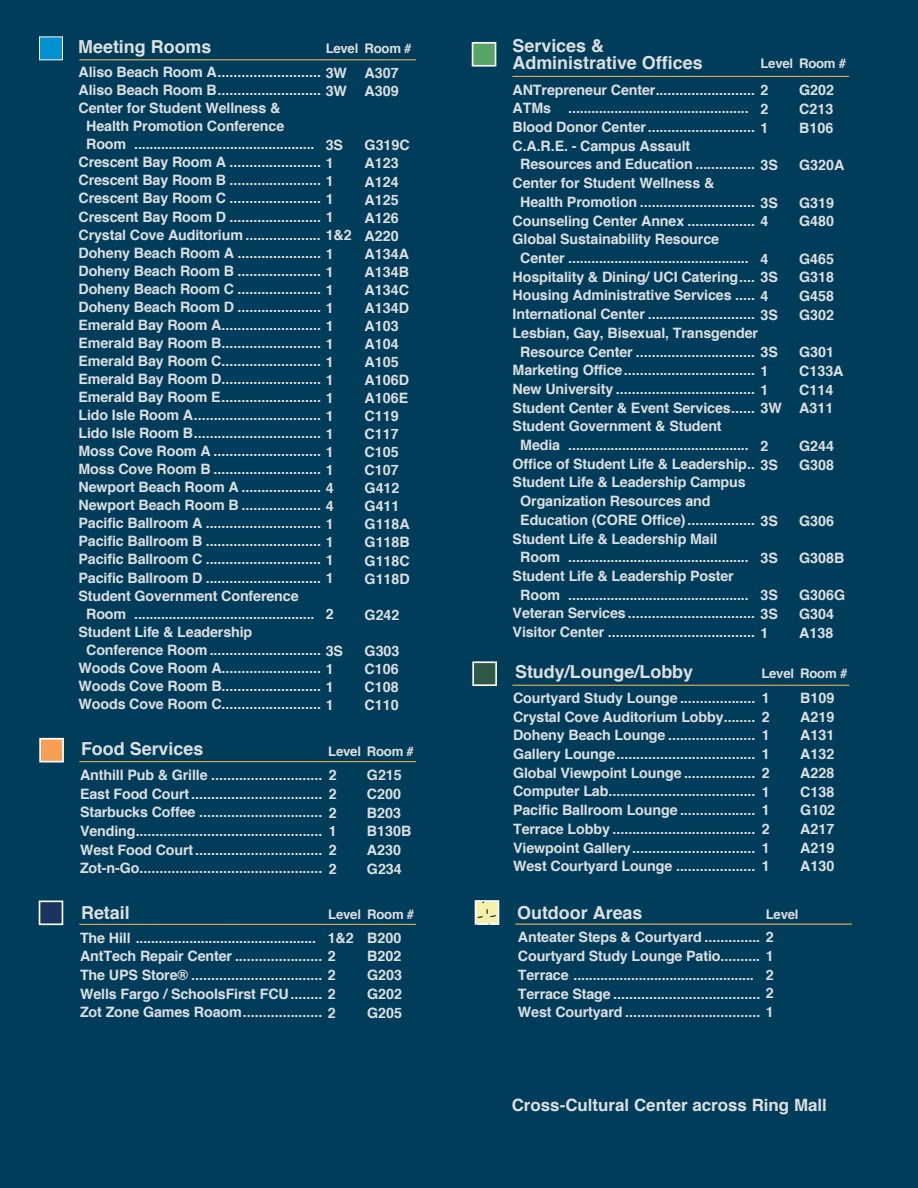
<style>
.page{position:relative;width:918px;height:1188px;background:#003d5b}
.page>*{position:absolute;margin:0;border:0;box-sizing:border-box;transform-origin:0 0}
.t1{font:700 17.85px/16.5px "Helvetica";color:#dedfe0}
.t2{font:700 16.95px "Helvetica";color:#dedfe0}
.t3{font:700 14.25px/18px "Helvetica";letter-spacing:-.01em;color:#dedfe0}
.t4{font:700 13.2px "Helvetica";letter-spacing:-.02em;color:#dedfe0}
</style>
<div class="page">
<div style="left:40px;top:37px;width:22px;height:23px;background:#0091d1"></div>
<div style="left:39px;top:37px;width:24px;height:23px;border:1px solid #fff"></div>
<hr style="left:79px;top:59px;width:337px;height:1px;background:#fbb04b">
<div style="left:473px;top:43px;width:23px;height:23px;background:#57a464"></div>
<div style="left:472px;top:42px;width:24px;height:25px;border:2px solid #fff"></div>
<hr style="left:512px;top:76px;width:337px;height:1px;background:#fbb04b">
<div style="left:475px;top:900px;width:24px;height:25px;border:2px solid #fff"></div>
<svg style="left:477px;top:903px;width:20px;height:19px"></svg>
<div style="left:475px;top:901px;width:24px;height:23px;border:1px solid #fff"></div>
<hr style="left:515px;top:924px;width:337px;height:1px;background:#fbb04b">
<div style="left:40px;top:739px;width:23px;height:23px;background:#f89e53"></div>
<div style="left:39px;top:738px;width:25px;height:24px;border:2px solid #fff"></div>
<hr style="left:79px;top:761px;width:337px;height:1px;background:#fbb04b">
<div style="left:40px;top:901px;width:22px;height:23px;background:#1b335f"></div>
<div style="left:39px;top:901px;width:24px;height:24px;border:2px solid #fff"></div>
<hr style="left:79px;top:924px;width:337px;height:1px;background:#fbb04b">
<div style="left:473px;top:662px;width:23px;height:23px;background:#305a47"></div>
<div style="left:472px;top:661px;width:25px;height:25px;border:2px solid #fff"></div>
<hr style="left:512px;top:685px;width:337px;height:1px;background:#fbb04b">
<p class="t1" style="left:78px;top:39px;width:135px">Meeting Rooms</p>
<p class="t4" style="left:326px;top:38px;width:87px">Level Room #</p>
<p class="t3" style="left:79px;top:63px;width:270px">Aliso Beach Room A.......................... 3W<br>Aliso Beach Room B.......................... 3W</p>
<p class="t3" style="left:86px;top:99px;width:230px;text-indent:-8px">Center for Student Wellness &amp;<br>Health Promotion Conference<br>Room ...............................................</p>
<p class="t3" style="left:79px;top:136px;width:275px;text-indent:247px">3S Crescent Bay Room A ....................... 1<br>Crescent Bay Room B ....................... 1<br>Crescent Bay Room C ....................... 1<br>Crescent Bay Room D ....................... 1<br>Crystal Cove Auditorium ................... 1&amp;2<br>Doheny Beach Room A ..................... 1<br>Doheny Beach Room B ..................... 1<br>Doheny Beach Room C ..................... 1<br>Doheny Beach Room D ..................... 1<br>Emerald Bay Room A......................... 1<br>Emerald Bay Room B......................... 1<br>Emerald Bay Room C......................... 1<br>Emerald Bay Room D......................... 1<br>Emerald Bay Room E......................... 1<br>Lido Isle Room A................................ 1<br>Lido Isle Room B................................ 1<br>Moss Cove Room A ........................... 1<br>Moss Cove Room B ........................... 1<br>Newport Beach Room A .................... 4<br>Newport Beach Room B .................... 4<br>Pacific Ballroom A ............................. 1<br>Pacific Ballroom B ............................. 1<br>Pacific Ballroom C ............................. 1<br>Pacific Ballroom D ............................. 1</p>
<p class="t3" style="left:326px;top:606px;width:9px">2</p>
<p class="t3" style="left:79px;top:641px;width:266px;text-indent:8px">Conference Room ............................ 3S Woods Cove Room A......................... 1<br>Woods Cove Room B......................... 1<br>Woods Cove Room C......................... 1</p>
<p class="t3" style="left:79px;top:587px;width:222px">Student Government Conference</p>
<p class="t3" style="left:86px;top:605px;width:230px">Room ...............................................</p>
<p class="t3" style="left:79px;top:623px;width:175px">Student Life &amp; Leadership</p>
<p class="t3" style="left:365px;top:64px;width:36px">A307<br>A309</p>
<p class="t3" style="left:365px;top:137px;width:47px">G319C<br>A123<br>A124<br>A125<br>A126<br>A220<br>A134A<br>A134B<br>A134C<br>A134D<br>A103<br>A104<br>A105<br>A106D<br>A106E<br>C119<br>C117<br>C105<br>C107<br>G412<br>G411<br>G118A<br>G118B<br>G118C<br>G118D</p>
<p class="t3" style="left:365px;top:606px;width:36px">G242</p>
<p class="t3" style="left:365px;top:642px;width:36px;text-align:justify">G303<br>C106<br>C108<br>C110</p>
<p class="t1" style="left:81px;top:741px;width:124px">Food Services</p>
<p class="t4" style="left:328px;top:741px;width:87px">Level Room #</p>
<p class="t3" style="left:80px;top:766px;width:258px;line-height:18.8px;text-align:justify">Anthill Pub &amp; Grille ............................ 2<br>East Food Court ................................. 2<br>Starbucks Coffee ............................... 2<br>Vending............................................... 1<br>West Food Court ................................ 2<br>Zot-n-Go.............................................. 2</p>
<p class="t3" style="left:367px;top:766px;width:46px;line-height:18.8px">G215<br>C200<br>B203<br>B130B<br>A230<br>G234</p>
<p class="t1" style="left:81px;top:905px;width:50px">Retail</p>
<p class="t3" style="left:80px;top:929px;width:238px">The Hill ...............................................</p>
<p class="t4" style="left:328px;top:904px;width:87px">Level Room #</p>
<p class="t3" style="left:80px;top:928px;width:275px;line-height:18.8px;text-indent:248px">1&amp;2<br>AntTech Repair Center ...................... 2<br>The UPS Store® ................................. 2<br>Wells Fargo / SchoolsFirst FCU........ 2<br>Zot Zone Games Roaom.................... 2</p>
<p class="t3" style="left:367px;top:929px;width:36px;line-height:18.8px;text-align:justify">B200<br>B202<br>G203<br>G202<br>G205</p>
<p class="t1" style="left:513px;top:38px;width:192px">Services &amp;<br>Administrative Offices</p>
<p class="t3" style="left:513px;top:100px;width:238px">ATMs ...............................................</p>
<p class="t3" style="left:513px;top:137px;width:179px">C.A.R.E. - Campus Assault</p>
<p class="t3" style="left:513px;top:174px;width:203px">Center for Student Wellness &amp;</p>
<p class="t4" style="left:761px;top:53px;width:87px">Level Room #</p>
<p class="t3" style="left:513px;top:80px;width:257px;line-height:19.5px;text-align:right">ANTrepreneur Center......................... 2<br>2</p>
<p class="t3" style="left:513px;top:118px;width:257px">Blood Donor Center........................... 1</p>
<p class="t3" style="left:520px;top:156px;width:259px">Resources and Education ............... 3S</p>
<p class="t3" style="left:513px;top:193px;width:267px;line-height:18.8px;text-indent:8px">Health Promotion ............................. 3S<br>Counseling Center Annex ................. 4</p>
<p class="t3" style="left:513px;top:250px;width:267px;line-height:18.5px;text-indent:248px">4<br>Hospitality &amp; Dining/ UCI Catering.... 3S Housing Administrative Services ..... 4<br>International Center ........................... 3S</p>
<p class="t3" style="left:513px;top:342px;width:271px;line-height:18.8px;text-indent:8px">Resource Center .............................. 3S Marketing Office................................. 1<br>New University ................................... 1<br>Student Center &amp; Event Services...... 3W</p>
<p class="t3" style="left:513px;top:437px;width:267px;text-indent:248px">2<br>Office of Student Life &amp; Leadership.. 3S</p>
<p class="t3" style="left:799px;top:81px;width:36px;line-height:18.8px;text-align:justify">G202<br>C213<br>B106</p>
<p class="t3" style="left:799px;top:156px;width:47px">G320A</p>
<p class="t3" style="left:799px;top:193px;width:36px;line-height:18.8px">G319<br>G480</p>
<p class="t3" style="left:799px;top:250px;width:36px;line-height:18.8px;text-align:justify">G465<br>G318<br>G458<br>G302</p>
<p class="t3" style="left:799px;top:343px;width:46px;line-height:18.8px">G301<br>C133A<br>C114<br>A311</p>
<p class="t3" style="left:799px;top:437px;width:36px;line-height:18.8px">G244<br>G308</p>
<p class="t3" style="left:520px;top:230px;width:230px;line-height:18.8px;text-indent:-8px">Global Sustainability Resource<br>Center ...............................................</p>
<p class="t3" style="left:513px;top:324px;width:247px">Lesbian, Gay, Bisexual, Transgender</p>
<p class="t3" style="left:520px;top:417px;width:230px;line-height:18.8px;text-indent:-8px">Student Government &amp; Student<br>Media ...............................................</p>
<p class="t3" style="left:520px;top:473px;width:227px;line-height:18.8px;text-indent:-8px">Student Life &amp; Leadership Campus<br>Organization Resources and</p>
<p class="t3" style="left:513px;top:530px;width:206px">Student Life &amp; Leadership Mail</p>
<p class="t3" style="left:520px;top:548px;width:230px">Room ...............................................</p>
<p class="t3" style="left:513px;top:567px;width:223px">Student Life &amp; Leadership Poster</p>
<p class="t3" style="left:520px;top:586px;width:230px">Room ...............................................</p>
<p class="t3" style="left:520px;top:511px;width:259px">Education (CORE Office)................. 3S</p>
<p class="t3" style="left:761px;top:549px;width:19px">3S</p>
<p class="t3" style="left:513px;top:586px;width:267px;text-align:justify;text-indent:248px">3S Veteran Services ................................ 3S Visitor Center ..................................... 1</p>
<p class="t3" style="left:799px;top:512px;width:36px">G306</p>
<p class="t3" style="left:799px;top:549px;width:47px">G308B</p>
<p class="t3" style="left:799px;top:586px;width:48px;line-height:18.8px">G306G<br>G304<br>A138</p>
<p class="t1" style="left:515px;top:664px;width:180px">Study/Lounge/Lobby</p>
<p class="t4" style="left:761px;top:663px;width:87px">Level Room #</p>
<p class="t3" style="left:513px;top:689px;width:258px;line-height:18.8px;text-align:justify">Courtyard Study Lounge ................... 1<br>Crystal Cove Auditorium Lobby........ 2<br>Doheny Beach Lounge ...................... 1<br>Gallery Lounge................................... 1<br>Global Viewpoint Lounge .................. 2<br>Computer Lab..................................... 1<br>Pacific Ballroom Lounge ................... 1<br>Terrace Lobby .................................... 2<br>Viewpoint Gallery............................... 1<br>West Courtyard Lounge .................... 1</p>
<p class="t3" style="left:800px;top:689px;width:36px;line-height:18.8px;text-align:justify">B109<br>A219<br>A131<br>A132<br>A228<br>C138<br>G102<br>A217<br>A219<br>A130</p>
<p class="t1" style="left:517px;top:904px;width:127px">Outdoor Areas</p>
<p class="t4" style="left:766px;top:903px;width:34px">Level</p>
<p class="t3" style="left:518px;top:928px;width:257px;line-height:18.8px;text-align:right">Anteater Steps &amp; Courtyard .............. 2<br>Courtyard Study Lounge Patio.......... 1<br>2<br>Terrace Stage ..................................... 2<br>West Courtyard .................................. 1</p>
<p class="t3" style="left:518px;top:966px;width:238px">Terrace ...............................................</p>
<p class="t2" style="left:512px;top:1091px;width:317px">Cross-Cultural Center across Ring Mall</p>
</div>
